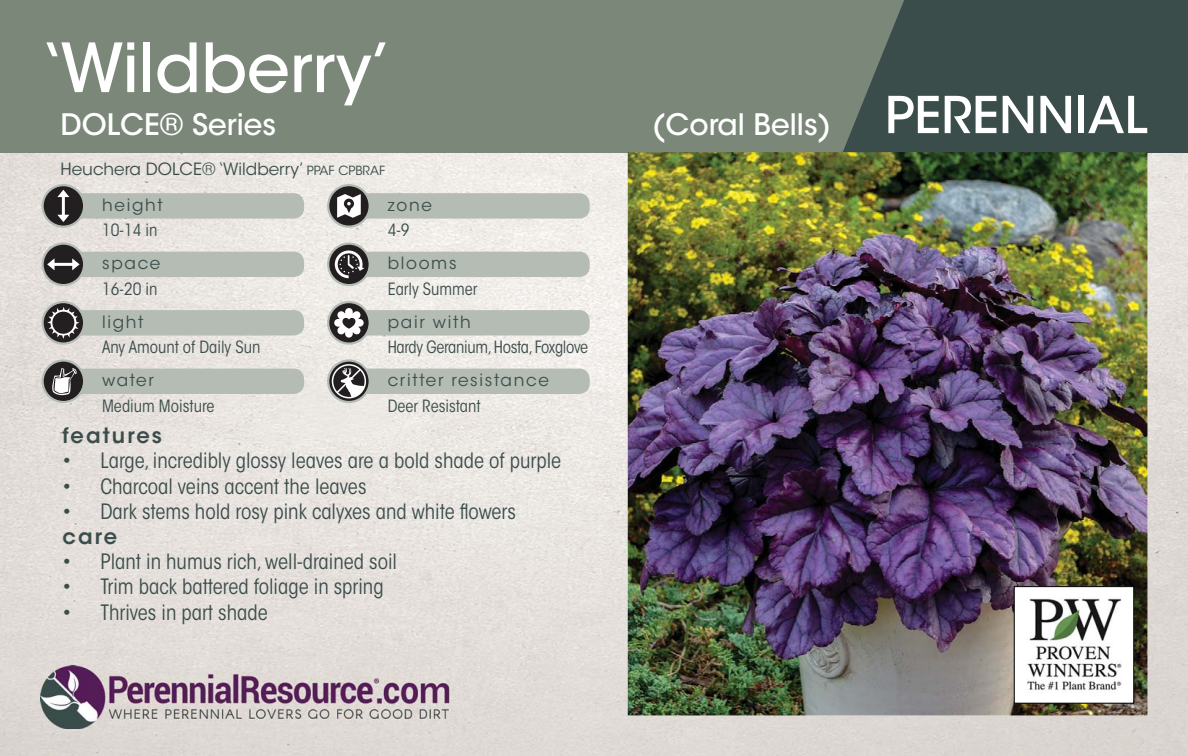
<style>
.page{position:relative;width:1188px;height:756px;background:#fff}
.page>*{position:absolute;margin:0;border:0;box-sizing:border-box;transform-origin:0 0}
.t1{font:500 67.2px "ITC Avant Garde Std";color:#fff}
.t2{font:500 50.4px "ITC Avant Garde Std";color:#fff}
.t3{font:500 29.4px "ITC Avant Garde Std";color:#fff}
.t4{font:condensed 21px "ITC Avant Garde Std";color:#3b4d4b}
.t5{font:600 21px "ITC Avant Garde Std";letter-spacing:.1em;color:#3b4d4b}
.t6{font:condensed 16.8px "ITC Avant Garde Std";color:#3b4d4b}
.t7{font:16.8px "ITC Avant Garde Std";letter-spacing:.1em;color:#3b4e4b}
.t8{font:16.8px "ITC Avant Garde Std";color:#3b4d4b}
.t9{font:condensed 16.8px "ITC Avant Garde Std";letter-spacing:-.02em;color:#3b4d4b}
.s1{font-size:12.6px}
</style>
<div class="page">
<img style="left:0;top:152px;width:1188px;height:604px">
<div style="left:28px;top:0;width:1160px;height:152px;background:#3b4d4b"></div>
<svg style="left:840px;top:0;width:64px;height:152px;fill:#7b8779"></svg>
<div style="left:0;top:0;width:840px;height:152px;background:#7b8779"></div>
<img style="left:40px;top:665px;width:411px;height:64px">
<div style="left:63px;top:193px;width:241px;height:26px;background:#b4bcb3;border-radius:11px"></div>
<svg style="left:42px;top:184px;width:43px;height:44px;background:#716f6d"></svg>
<div style="left:349px;top:193px;width:241px;height:26px;background:#b4bcb3;border-radius:11px"></div>
<svg style="left:327px;top:184px;width:44px;height:44px;background:#92918f"></svg>
<div style="left:63px;top:252px;width:241px;height:25px;background:#b4bcb3;border-radius:10px"></div>
<svg style="left:42px;top:242px;width:43px;height:44px;background:#716f6d"></svg>
<div style="left:349px;top:252px;width:241px;height:25px;background:#b4bcb3;border-radius:10px"></div>
<svg style="left:327px;top:242px;width:44px;height:44px;background:#807f7d"></svg>
<div style="left:63px;top:310px;width:241px;height:26px;background:#b4bcb3;border-radius:11px"></div>
<svg style="left:42px;top:301px;width:43px;height:44px;background:#777573"></svg>
<div style="left:349px;top:310px;width:241px;height:26px;background:#b4bcb3;border-radius:11px"></div>
<svg style="left:327px;top:301px;width:44px;height:44px"></svg>
<div style="left:63px;top:369px;width:241px;height:25px;background:#b4bcb3;border-radius:11px"></div>
<svg style="left:42px;top:359px;width:43px;height:44px;background:#838180"></svg>
<div style="left:349px;top:369px;width:241px;height:25px;background:#b4bcb3;border-radius:11px"></div>
<img style="left:628px;top:152px;width:520px;height:564px">
<div style="left:1014px;top:587px;width:120px;height:116px;background:#fff"></div>
<div style="left:1014px;top:586px;width:120px;height:118px;border:1px solid #000"></div>
<img style="left:1027px;top:598px;width:95px;height:93px">
<svg style="left:327px;top:359px;width:44px;height:44px;background:#939290"></svg>
<div style="left:332px;top:364px;width:34px;height:34px;border:2px solid #fff;border-radius:50%"></div>
<h1 class="t1" style="left:40px;top:30px;width:353px">‘Wildberry’</h1>
<h3 class="t3" style="left:60px;top:108px;width:217px">DOLCE® Series</h3>
<h3 class="t3" style="left:652px;top:108px;width:180px">(Coral Bells)</h3>
<p class="t8" style="left:60px;top:161px;width:326px">Heuchera DOLCE® ‘Wildberry’ <span class="s1">PPAF CPBRAF</span></p>
<p class="t7" style="left:102px;top:198px;width:62px">height</p>
<p class="t7" style="left:388px;top:198px;width:46px">zone</p>
<p class="t6" style="left:102px;top:223px;width:57px">10-14 in</p>
<p class="t6" style="left:388px;top:223px;width:23px">4-9</p>
<p class="t7" style="left:102px;top:256px;width:60px">space</p>
<p class="t7" style="left:388px;top:256px;width:70px">blooms</p>
<p class="t6" style="left:102px;top:282px;width:57px">16-20 in</p>
<p class="t6" style="left:388px;top:282px;width:91px">Early Summer</p>
<p class="t7" style="left:102px;top:315px;width:43px">light</p>
<p class="t7" style="left:388px;top:315px;width:85px">pair with</p>
<p class="t6" style="left:102px;top:340px;width:160px">Any Amount of Daily Sun</p>
<p class="t9" style="left:388px;top:340px;width:202px">Hardy Geranium, Hosta, Foxglove</p>
<p class="t7" style="left:102px;top:373px;width:53px">water</p>
<p class="t7" style="left:388px;top:373px;width:163px">critter resistance</p>
<p class="t6" style="left:102px;top:399px;width:114px">Medium Moisture</p>
<p class="t6" style="left:388px;top:399px;width:94px">Deer Resistant</p>
<p class="t5" style="left:63px;top:424px;width:101px">features</p>
<p class="t4" style="left:63px;top:452px;width:500px">• Large, incredibly glossy leaves are a bold shade of purple</p>
<p class="t4" style="left:63px;top:477px;width:305px">• Charcoal veins accent the leaves</p>
<p class="t4" style="left:63px;top:503px;width:455px">• Dark stems hold rosy pink calyxes and white flowers</p>
<p class="t5" style="left:63px;top:524px;width:56px">care</p>
<p class="t4" style="left:63px;top:553px;width:336px">• Plant in humus rich, well-drained soil</p>
<p class="t4" style="left:63px;top:578px;width:323px">• Trim back battered foliage in spring</p>
<p class="t4" style="left:63px;top:603px;width:207px">• Thrives in part shade</p>
<h2 class="t2" style="left:885px;top:86px;width:264px">PERENNIAL</h2>
</div>
